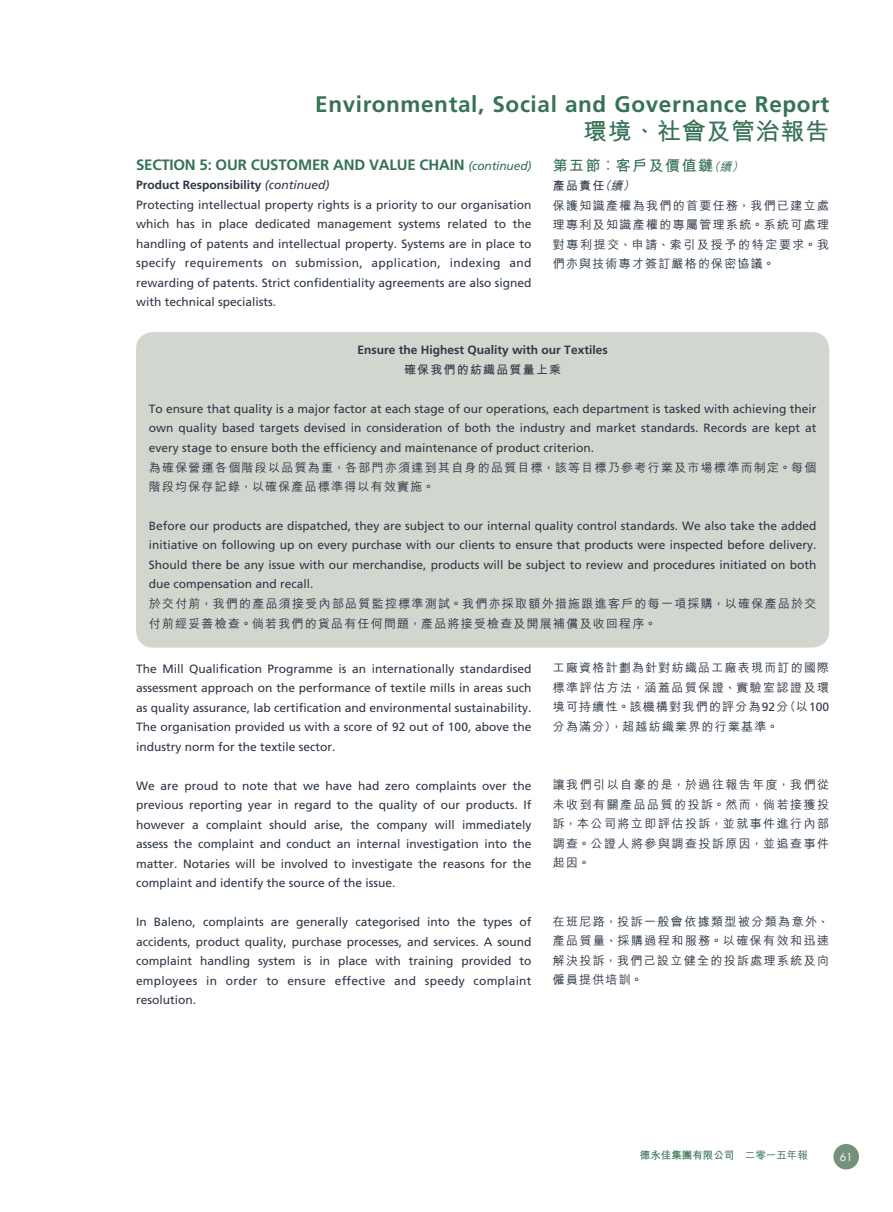
<style>
.page{position:relative;width:893px;height:1212px;background:#fff}
.page>*{position:absolute;margin:0;border:0;box-sizing:border-box;transform-origin:0 0}
.t1{font:700 24px "M Hei HK";letter-spacing:.03em;color:#367254}
.t2{font:700 22.5px "Frutiger LT Std";letter-spacing:.03em;color:#367254}
.t3{font:700 15px "Frutiger LT Std";letter-spacing:-.015em;color:#367254}
.t4{font:700 15px "M Hei HK";letter-spacing:.1em;color:#367254}
.t5{font:12px/19.5px "Frutiger LT Std";color:#2d3846;text-align:justify}
.t6{font:500 12px/19.5px "M Hei HK";letter-spacing:.105em;color:#2d3846}
.t7{font:700 12px "Frutiger LT Std";color:#2d3846}
.t8{font:700 12px "M Hei HK";letter-spacing:.1em;color:#2d3846}
.t9{font:700 10.5px "M Hei HK";color:#367254}
.t10{font:10.5px "Futura Std";color:#fff}
.s1{font-weight:500;font-style:italic;font-size:12px}
.s2{font-weight:700}
.s3{font-style:italic}
.s4{font-weight:400;font-style:italic;font-size:12px}
.s5{font-family:"Frutiger LT Std";font-weight:400}
.s6{font-weight:500}
</style>
<div class="page">
<div style="left:833px;top:1144px;width:26px;height:25px;background:#75907b;border-radius:50%"></div>
<div style="left:136px;top:332px;width:693px;height:316px;background:#d1d7cf;border-radius:17px"></div>
<h2 class="t2" style="left:315px;top:91px;width:516px">Environmental, Social and Governance Report</h2>
<h1 class="t1" style="left:583px;top:114px;width:248px">環境、社會及管治報告</h1>
<p class="t4" style="left:553px;top:154px;width:196px">第五節︰客戶及價值鏈<span class="s1">（續）</span></p>
<p class="t6" style="left:553px;top:175px;width:278px"><span class="s2">產品責任</span><span class="s3">（續）<br></span>保護知識產權為我們的首要任務，我們已建立處理專利及知識產權的專屬管理系統。系統可處理對專利提交、申請、索引及授予的特定要求。我們亦與技術專才簽訂嚴格的保密協議。</p>
<p class="t3" style="left:136px;top:156px;width:397px">SECTION 5: OUR CUSTOMER AND VALUE CHAIN <span class="s4">(continued)</span></p>
<p class="t5" style="left:136px;top:175px;width:397px;text-align:left"><span class="s2">Product Responsibility</span> <span class="s3">(continued)<br></span>Protecting intellectual property rights is a priority to our organisation which has in place dedicated management systems related to the handling of patents and intellectual property. Systems are in place to specify requirements on submission, application, indexing and rewarding of patents. Strict confidentiality agreements are also signed with technical specialists.</p>
<p class="t7" style="left:358px;top:343px;width:252px">Ensure the Highest Quality with our Textiles</p>
<p class="t8" style="left:404px;top:361px;width:159px">確保我們的紡織品質量上乘</p>
<p class="t5" style="left:149px;top:399px;width:669px">To ensure that quality is a major factor at each stage of our operations, each department is tasked with achieving their own quality based targets devised in consideration of both the industry and market standards. Records are kept at every stage to ensure both the efficiency and maintenance of product criterion.</p>
<p class="t6" style="left:149px;top:456px;width:669px">為確保營運各個階段以品質為重，各部門亦須達到其自身的品質目標，該等目標乃參考行業及市場標準而制定。每個階段均保存記錄，以確保產品標準得以有效實施。</p>
<p class="t5" style="left:149px;top:516px;width:669px">Before our products are dispatched, they are subject to our internal quality control standards. We also take the added initiative on following up on every purchase with our clients to ensure that products were inspected before delivery.<br>Should there be any issue with our merchandise, products will be subject to review and procedures initiated on both due compensation and recall.</p>
<p class="t6" style="left:149px;top:593px;width:669px">於交付前，我們的產品須接受內部品質監控標準測試。我們亦採取額外措施跟進客戶的每一項採購，以確保產品於交付前經妥善檢查。倘若我們的貨品有任何問題，產品將接受檢查及開展補償及收回程序。</p>
<p class="t5" style="left:136px;top:659px;width:397px">The Mill Qualification Programme is an internationally standardised assessment approach on the performance of textile mills in areas such as quality assurance, lab certification and environmental sustainability.<br>The organisation provided us with a score of 92 out of 100, above the industry norm for the textile sector.</p>
<p class="t5" style="left:136px;top:776px;width:397px">We are proud to note that we have had zero complaints over the previous reporting year in regard to the quality of our products. If however a complaint should arise, the company will immediately assess the complaint and conduct an internal investigation into the matter. Notaries will be involved to investigate the reasons for the complaint and identify the source of the issue.</p>
<p class="t5" style="left:136px;top:912px;width:397px">In Baleno, complaints are generally categorised into the types of accidents, product quality, purchase processes, and services. A sound complaint handling system is in place with training provided to employees in order to ensure effective and speedy complaint resolution.</p>
<p class="t6" style="left:553px;top:657px;width:278px;text-align:justify">工廠資格計劃為針對紡織品工廠表現而訂的國際標準評估方法，涵蓋品質保證、實驗室認證及環境可持續性。該機構對我們的評分為<span class="s5">92</span>分（以<span class="s5">100</span>分為滿分），超越紡織業界的行業基準。</p>
<p class="t6" style="left:553px;top:774px;width:278px;text-align:justify">讓我們引以自豪的是，於過往報告年度，我們從未收到有關產品品質的投訴。然而，倘若接獲投訴，本公司將立即評估投訴，並就事件進行內部調查。公證人將參與調查投訴原因，並追查事件起因。</p>
<p class="t6" style="left:553px;top:910px;width:278px;text-align:justify">在班尼路，投訴一般會依據類型被分類為意外、產品質量、採購過程和服務。以確保有效和迅速解決投訴，我們己設立健全的投訴處理系統及向僱員提供培訓。</p>
<p class="t9" style="left:640px;top:1147px;width:170px">德永佳集團有限公司 <span class="s6">二零一五年報</span></p>
<p class="t10" style="left:840px;top:1150px;width:14px">61</p>
</div>
